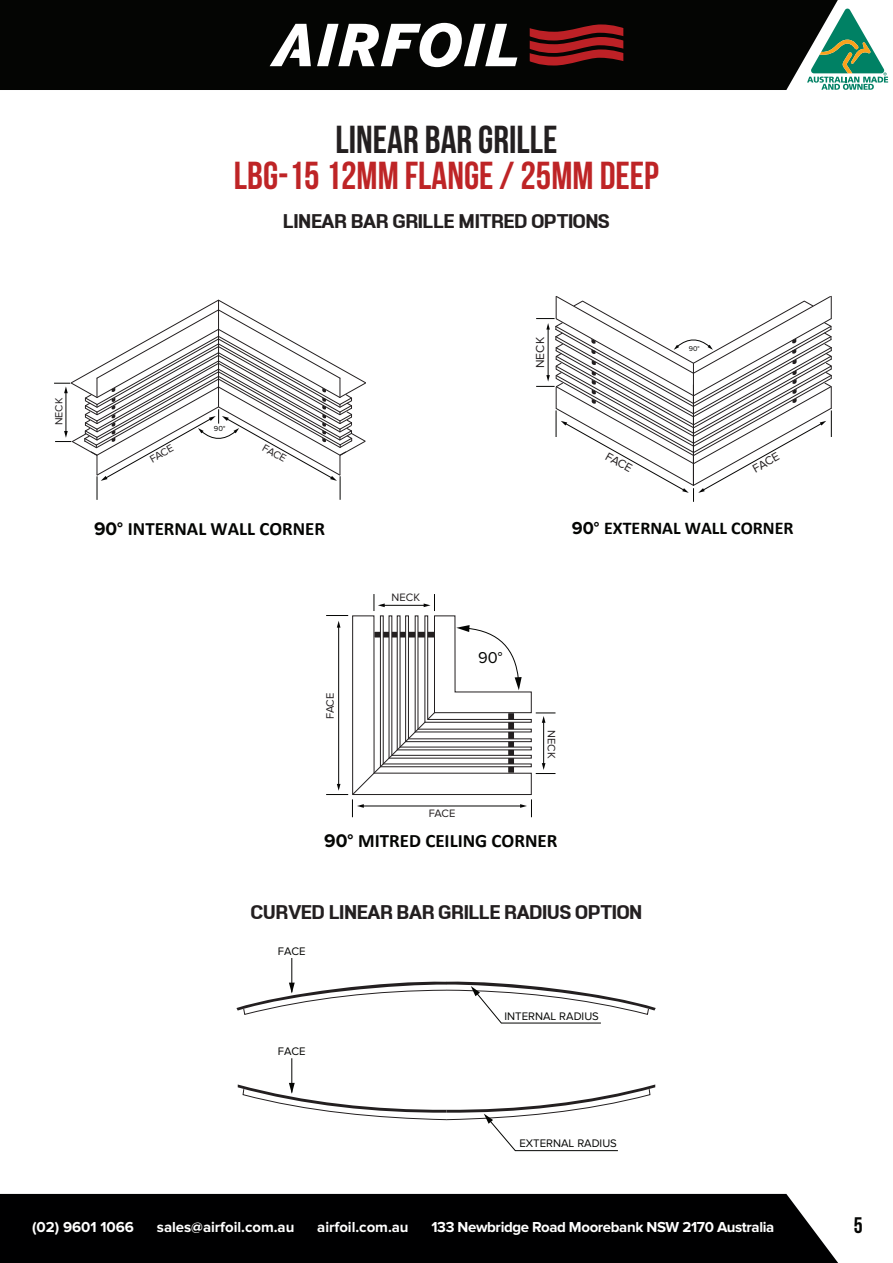
<style>
.page{position:relative;width:893px;height:1263px;background:#fff}
.page>*{position:absolute;margin:0;border:0;box-sizing:border-box;transform-origin:0 0}
.t1{font:700 39px "Bebas Neue";color:#be2426}
.t2{font:700 39px "Bebas Neue";color:#231f20}
.t3{font:700 24px "LT Emphasis";color:#231f20}
.t4{font:700 22.5px "Bebas Neue";color:#040503}
.t5{font:700 18.9px "Calibri";color:#040503}
.t6{font:700 18px "Calibri";color:#040503}
.t7{font:16.35px "Proxima Nova";color:#040503}
.t8{font:700 15px "Proxima Nova";color:#fff}
.t9{font:700 15px "Proxima Nova";letter-spacing:-.025em;color:#fff}
.t10{font:12px "Proxima Nova";color:#231f20}
.t11{font:11.4px "Proxima Nova";color:#040503}
.t12{font:11.1px "Proxima Nova";color:#231f20}
.t13{font:10.65px "Proxima Nova";color:#231f20}
.t14{font:7.65px "Proxima Nova";color:#040503}
.t15{font:7.2px "Proxima Nova";color:#040503}
.s1{font-family:"Proxima Nova"}
</style>
<div class="page">
<svg style="left:838px;top:8px;width:51px;height:82px"></svg>
<div style="left:0;top:0;width:838px;height:90px;background:#040503"></div>
<svg style="left:317px;top:23px;width:200px;height:44px"></svg>
<svg style="left:270px;top:24px;width:41px;height:42px"></svg>
<svg style="left:530px;top:24px;width:93px;height:42px"></svg>
<div style="left:0;top:1194px;width:838px;height:69px;background:#000001"></div>
<svg style="left:536px;top:296px;width:296px;height:206px"></svg>
<svg style="left:54px;top:299px;width:312px;height:201px"></svg>
<svg style="left:326px;top:594px;width:229px;height:223px"></svg>
<hr style="left:292px;top:1058px;width:1px;height:34px;background:#040503">
<svg style="left:238px;top:1083px;width:417px;height:68px"></svg>
<hr style="left:292px;top:958px;width:1px;height:34px;background:#040503">
<svg style="left:236px;top:980px;width:420px;height:43px"></svg>
<p class="t2" style="left:336px;top:118px;width:223px">LINEAR BAR GRILLE</p>
<p class="t1" style="left:234px;top:154px;width:426px">LBG-15 12MM FLANGE / 25MM DEEP</p>
<p class="t3" style="left:283px;top:209px;width:328px">LINEAR BAR GRILLE MITRED OPTIONS</p>
<p class="t13" style="left:53px;top:425px;width:29px;rotate:-90deg">NECK</p>
<p class="t14" style="left:214px;top:424px;width:13px">90°</p>
<p class="t13" style="left:148px;top:454px;width:27px;rotate:-29deg">FACE</p>
<p class="t13" style="left:266px;top:441px;width:27px;rotate:30deg">FACE</p>
<p class="t5" style="left:94px;top:516px;width:232px"><span class="s1">90°</span> INTERNAL WALL CORNER</p>
<p class="t12" style="left:324px;top:719px;width:28px;rotate:-90deg">FACE</p>
<p class="t12" style="left:392px;top:591px;width:30px">NECK</p>
<p class="t10" style="left:533px;top:368px;width:32px;rotate:-90deg">NECK</p>
<p class="t15" style="left:689px;top:344px;width:12px">90°</p>
<p class="t10" style="left:610px;top:449px;width:30px;rotate:30deg">FACE</p>
<p class="t10" style="left:750px;top:463px;width:30px;rotate:-29deg">FACE</p>
<p class="t6" style="left:572px;top:515px;width:223px"><span class="s1">90°</span> EXTERNAL WALL CORNER</p>
<p class="t7" style="left:478px;top:648px;width:26px">90°</p>
<p class="t12" style="left:558px;top:730px;width:30px;rotate:90deg">NECK</p>
<p class="t12" style="left:429px;top:807px;width:28px">FACE</p>
<p class="t5" style="left:324px;top:827px;width:235px"><span class="s1">90°</span> MITRED CEILING CORNER</p>
<p class="t3" style="left:251px;top:900px;width:393px">CURVED LINEAR BAR GRILLE RADIUS OPTION</p>
<p class="t11" style="left:278px;top:944px;width:29px">FACE</p>
<p class="t11" style="left:278px;top:1045px;width:29px">FACE</p>
<p class="t11" style="left:504px;top:1009px;width:96px">INTERNAL RADIUS</p>
<p class="t11" style="left:519px;top:1137px;width:99px">EXTERNAL RADIUS</p>
<p class="t8" style="left:32px;top:1218px;width:103px">(02) 9601 1066</p>
<p class="t8" style="left:157px;top:1218px;width:139px">sales@airfoil.com.au</p>
<p class="t8" style="left:317px;top:1218px;width:93px">airfoil.com.au</p>
<p class="t9" style="left:431px;top:1218px;width:344px">133 Newbridge Road Moorebank NSW 2170 Australia</p>
<p class="t4" style="left:854px;top:1213px;width:10px">5</p>
</div>
